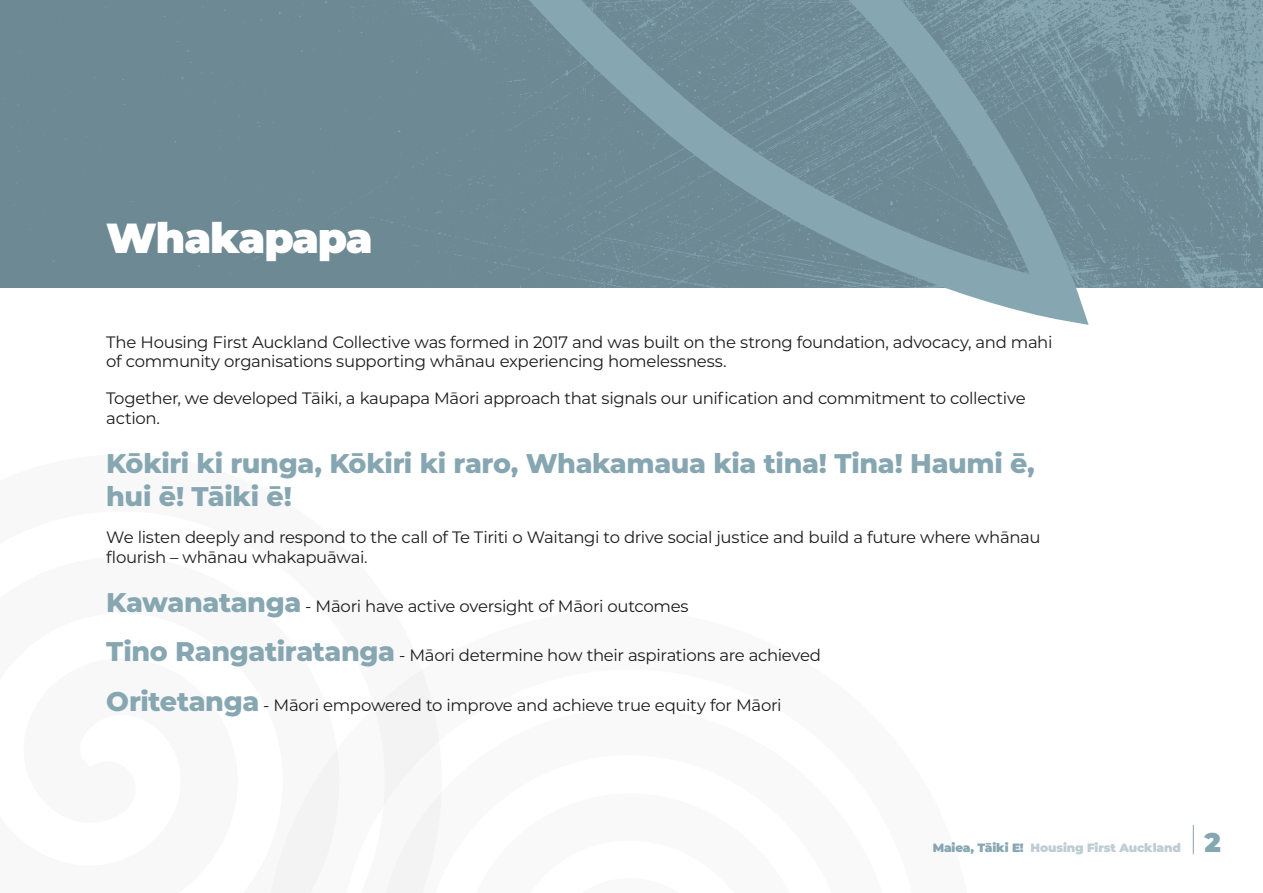
<style>
.page{position:relative;width:1263px;height:893px;background:#fff}
.page>*{position:absolute;margin:0;border:0;box-sizing:border-box;transform-origin:0 0}
.t1{font:900 42px "Montserrat";letter-spacing:-.025em;color:#fff}
.t2{font:800 27px/32.4px "Montserrat";letter-spacing:-.015em;color:#86a6b2}
.t3{font:900 27px "Montserrat";color:#86a6b2}
.t4{font:16.5px/19.8px "Montserrat";letter-spacing:-.02em;color:#1c1c1c}
.t5{font:900 12px "Montserrat";letter-spacing:-.01em;color:#beccd3}
.s1{font-weight:800;font-size:27px;color:#86a6b2}
.s2{color:#86a6b2}
</style>
<div class="page">
<img style="left:0;top:0;width:1263px;height:288px">
<svg style="left:457px;top:0;width:641px;height:325px"></svg>
<svg style="left:271px;top:670px;width:170px;height:223px"></svg>
<svg style="left:1193px;top:825px;width:1px;height:29px"></svg>
<h1 class="t1" style="left:106px;top:207px;width:268px">Whakapapa</h1>
<p class="t4" style="left:106px;top:331px;width:948px">The Housing First Auckland Collective was formed in 2017 and was built on the strong foundation, advocacy, and mahi of community organisations supporting whānau experiencing homelessness.</p>
<p class="t4" style="left:106px;top:388px;width:921px">Together, we developed Tāiki, a kaupapa Māori approach that signals our unification and commitment to collective action.</p>
<h2 class="t2" style="left:106px;top:446px;width:930px">Kōkiri ki runga, Kōkiri ki raro, Whakamaua kia tina! Tina! Haumi ē, hui ē! Tāiki ē!</h2>
<p class="t4" style="left:106px;top:526px;width:936px">We listen deeply and respond to the call of Te Tiriti o Waitangi to drive social justice and build a future where whānau flourish – whānau whakapuāwai.</p>
<p class="t4" style="left:106px;top:596px;width:584px"><span class="s1">Kawanatanga</span> - Māori have active oversight of Māori outcomes</p>
<p class="t4" style="left:106px;top:645px;width:716px"><span class="s1">Tino Rangatiratanga</span> - Māori determine how their aspirations are achieved</p>
<p class="t4" style="left:106px;top:694px;width:677px"><span class="s1">Oritetanga</span> - Māori empowered to improve and achieve true equity for Māori</p>
<p class="t5" style="left:933px;top:839px;width:250px"><span class="s2">Maiea, Tāiki E!</span> Housing First Auckland</p>
<h2 class="t3" style="left:1204px;top:822px;width:18px">2</h2>
</div>
